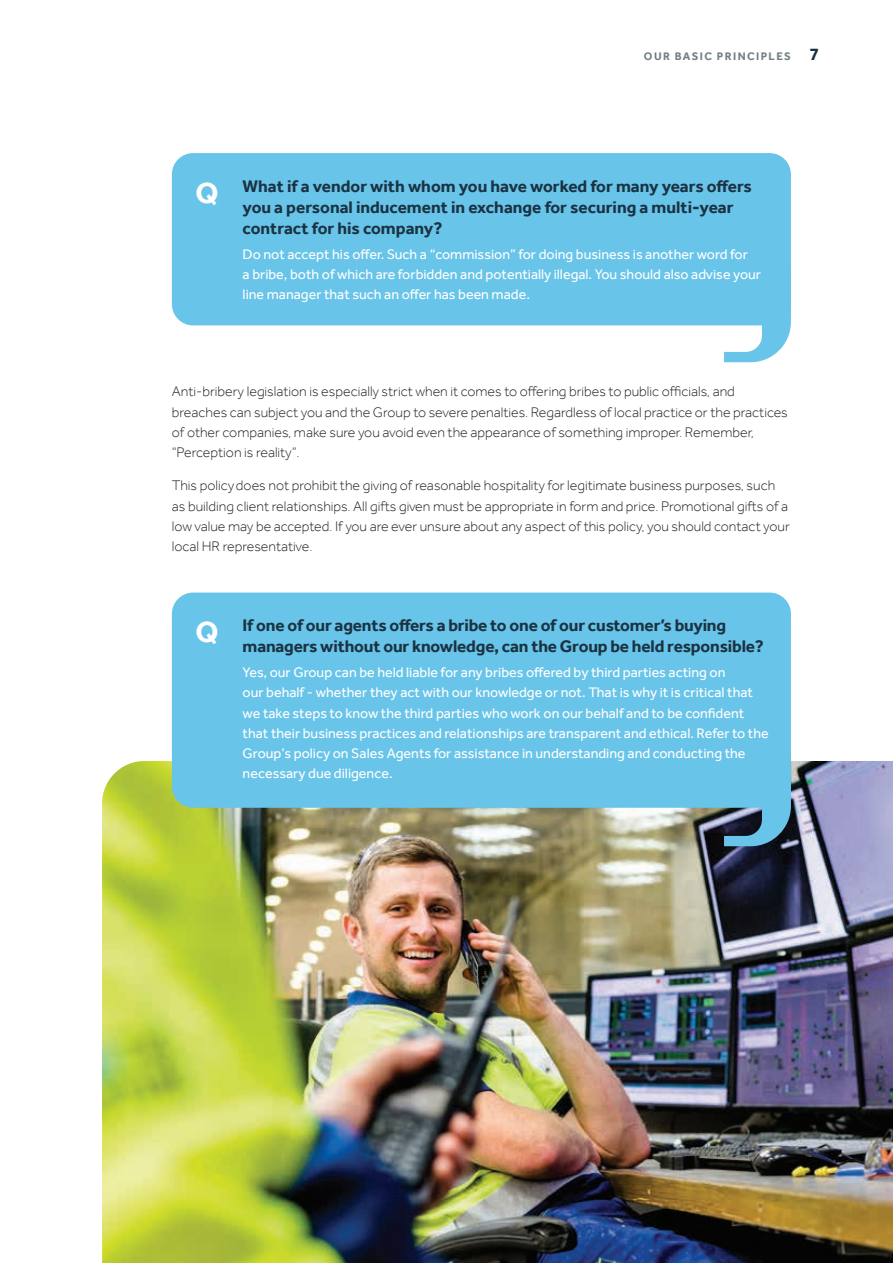
<style>
.page{position:relative;width:893px;height:1263px;background:#fff}
.page>*{position:absolute;margin:0;border:0;box-sizing:border-box;transform-origin:0 0}
.t1{font:700 17.25px/21px "Effra Corp";letter-spacing:-.01em;color:#1a3343}
.t2{font:300 14.25px/20.2px "Effra Corp";color:#231f20}
.t3{font:14.25px/20.2px "Effra Corp";color:#fff}
.t4{font:700 11.25px "Effra Corp";letter-spacing:.125em;color:#727f85}
.s1{font-size:18px;color:#1a3343}
.s2{font-size:30px;color:#fff}
</style>
<div class="page">
<img style="left:102px;top:761px;width:791px;height:502px">
<svg style="left:724px;top:308px;width:67px;height:54px"></svg>
<div style="left:172px;top:153px;width:619px;height:172px;background:#69c4e9;border-radius:21px"></div>
<svg style="left:724px;top:791px;width:67px;height:55px;background:#4c7b95"></svg>
<div style="left:172px;top:592px;width:619px;height:216px;background:#69c4e9;border-radius:21px"></div>
<p class="t4" style="left:644px;top:49px;width:177px">OUR BASIC PRINCIPLES <span class="s1">7</span></p>
<p class="t1" style="left:243px;top:175px;width:511px;text-indent:-47px"><span class="s2">Q</span> What if a vendor with whom you have worked for many years offers you a personal inducement in exchange for securing a multi-year contract for his company?</p>
<p class="t3" style="left:243px;top:243px;width:520px">Do not accept his offer. Such a “commission” for doing business is another word for<br>a bribe, both of which are forbidden and potentially illegal. You should also advise your line manager that such an offer has been made.</p>
<p class="t2" style="left:172px;top:382px;width:617px">Anti-bribery legislation is especially strict when it comes to offering bribes to public officials, and breaches can subject you and the Group to severe penalties. Regardless of local practice or the practices of other companies, make sure you avoid even the appearance of something improper. Remember, “Perception is reality”.</p>
<p class="t2" style="left:172px;top:475px;width:619px">This policydoes not prohibit the giving of reasonable hospitality for legitimate business purposes, such as building client relationships. All gifts given must be appropriate in form and price. Promotional gifts of a low value may be accepted. If you are ever unsure about any aspect of this policy, you should contact your local HR representative.</p>
<p class="t1" style="left:243px;top:615px;width:523px;text-indent:-47px"><span class="s2">Q</span> If one of our agents offers a bribe to one of our customer’s buying managers without our knowledge, can the Group be held responsible?</p>
<p class="t3" style="left:243px;top:662px;width:528px">Yes, our Group can be held liable for any bribes offered by third parties acting on<br>our behalf - whether they act with our knowledge or not. That is why it is critical that we take steps to know the third parties who work on our behalf and to be confident that their business practices and relationships are transparent and ethical. Refer to the Group’s policy on Sales Agents for assistance in understanding and conducting the necessary due diligence.</p>
</div>
